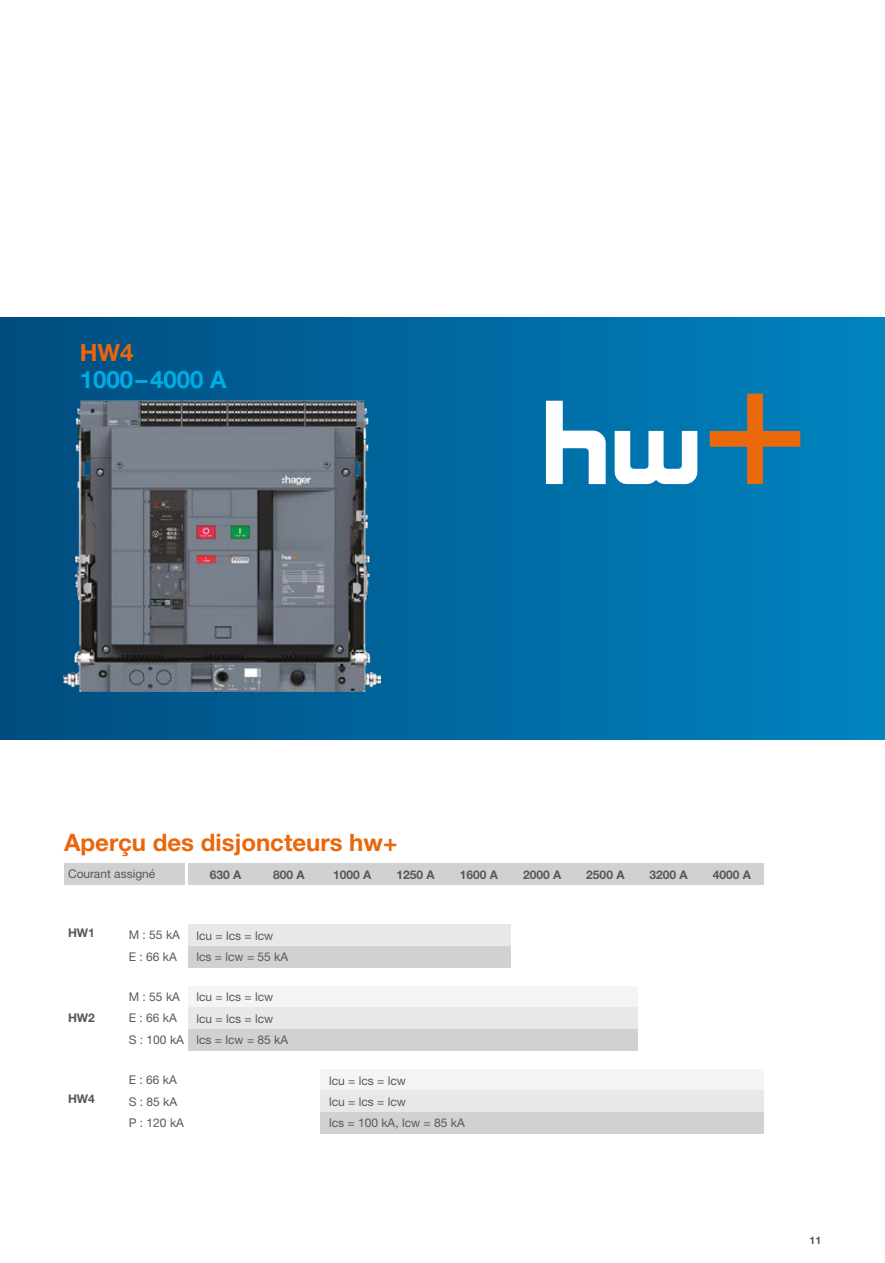
<style>
.page{position:relative;width:885px;height:1263px;background:#fff}
.page>*{position:absolute;margin:0;border:0;box-sizing:border-box;transform-origin:0 0}
.t1{font:700 24px "Helvetica Neue LTW1 G";color:#ea660c}
.t2{font:700 24px "Helvetica Neue LTW1 G";color:#00ace4}
.t3{font:12px/21.1px "Helvetica Neue LTW1 G";color:#58585a}
.t4{font:700 12px "Helvetica Neue LTW1 G";color:#58585a}
.t5{font:700 10.5px "Helvetica Neue LTW1 G";color:#58585a}
</style>
<div class="page">
<div style="left:0;top:317px;width:884px;height:423px;background:linear-gradient(to right,#014c7e,#0084c0)"></div>
<img style="left:64px;top:401px;width:316px;height:290px">
<svg style="left:546px;top:401px;width:151px;height:83px"></svg>
<svg style="left:709px;top:394px;width:91px;height:90px"></svg>
<div style="left:64px;top:863px;width:121px;height:22px;background:#d0d1d2"></div>
<div style="left:188px;top:863px;width:575px;height:22px;background:#d0d1d2"></div>
<div style="left:188px;top:925px;width:322px;height:21px;background:#e8e8e9"></div>
<div style="left:188px;top:946px;width:322px;height:21px;background:#d0d1d2"></div>
<div style="left:188px;top:986px;width:449px;height:22px;background:#f3f4f4"></div>
<div style="left:188px;top:1008px;width:449px;height:21px;background:#e8e8e9"></div>
<div style="left:188px;top:1029px;width:449px;height:21px;background:#d0d1d2"></div>
<div style="left:320px;top:1069px;width:443px;height:22px;background:#f3f4f4"></div>
<div style="left:320px;top:1091px;width:443px;height:21px;background:#e8e8e9"></div>
<div style="left:320px;top:1112px;width:443px;height:21px;background:#d0d1d2"></div>
<h1 class="t1" style="left:80px;top:337px;width:55px">HW4</h1>
<h1 class="t2" style="left:80px;top:364px;width:148px">1000–4000 A</h1>
<h1 class="t1" style="left:64px;top:828px;width:335px">Aperçu des disjoncteurs hw+</h1>
<p class="t3" style="left:68px;top:863px;width:89px">Courant assigné</p>
<p class="t4" style="left:210px;top:867px;width:33px">630 A</p>
<p class="t4" style="left:273px;top:867px;width:33px">800 A</p>
<p class="t4" style="left:333px;top:867px;width:40px">1000 A</p>
<p class="t4" style="left:396px;top:867px;width:40px">1250 A</p>
<p class="t4" style="left:459px;top:867px;width:40px">1600 A</p>
<p class="t4" style="left:523px;top:867px;width:40px">2000 A</p>
<p class="t4" style="left:586px;top:867px;width:40px">2500 A</p>
<p class="t4" style="left:649px;top:867px;width:40px">3200 A</p>
<p class="t4" style="left:712px;top:867px;width:40px">4000 A</p>
<p class="t4" style="left:68px;top:925px;width:28px">HW1</p>
<p class="t4" style="left:68px;top:1010px;width:28px">HW2</p>
<p class="t3" style="left:129px;top:924px;width:53px">M : 55 kA</p>
<p class="t3" style="left:129px;top:946px;width:50px">E : 66 kA</p>
<p class="t3" style="left:129px;top:986px;width:53px">M : 55 kA</p>
<p class="t3" style="left:129px;top:1007px;width:50px">E : 66 kA</p>
<p class="t3" style="left:129px;top:1028px;width:57px">S : 100 kA</p>
<p class="t3" style="left:196px;top:925px;width:93px">lcu = lcs = lcw lcs = lcw = 55 kA</p>
<p class="t3" style="left:196px;top:986px;width:93px">lcu = lcs = lcw lcu = lcs = lcw lcs = lcw = 85 kA</p>
<p class="t4" style="left:68px;top:1091px;width:28px">HW4</p>
<p class="t3" style="left:129px;top:1069px;width:50px">E : 66 kA</p>
<p class="t3" style="left:129px;top:1090px;width:50px">S : 85 kA</p>
<p class="t3" style="left:129px;top:1112px;width:57px">P : 120 kA</p>
<p class="t3" style="left:329px;top:1070px;width:137px">lcu = lcs = lcw<br>lcu = lcs = lcw<br>lcs = 100 kA, lcw = 85 kA</p>
<p class="t5" style="left:809px;top:1233px;width:13px">11</p>
</div>
